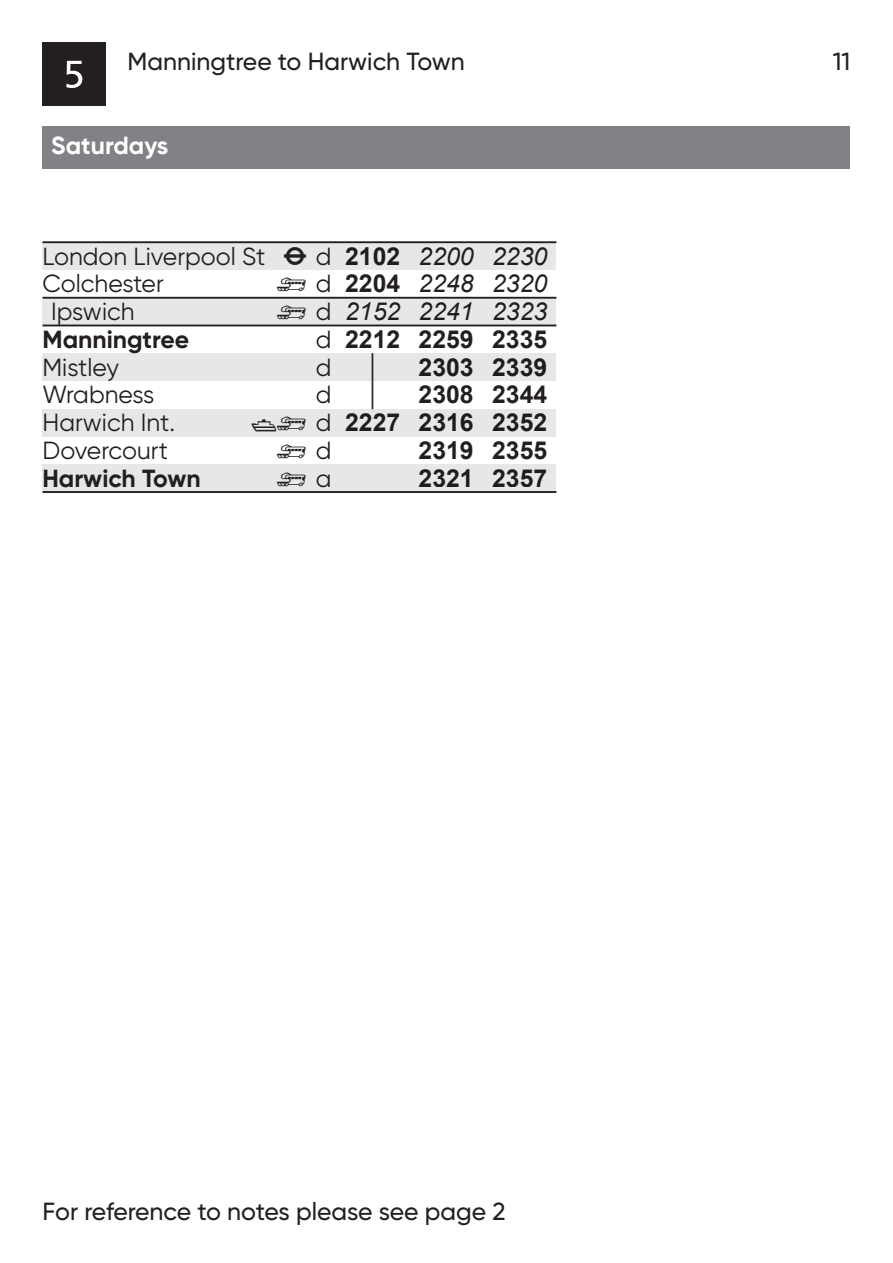
<style>
.page{position:relative;width:893px;height:1263px;background:#fff}
.page>*{position:absolute;margin:0;border:0;box-sizing:border-box;transform-origin:0 0}
.t1{font:34.5px/27.8px "TIME Sfont";color:#231f20}
.t2{font:700 24.75px/27.8px "Arial";color:#231f20;text-align:justify}
.t3{font:500 24.75px "Gilroy";color:#231f20}
.Station{font:24.75px "Gilroy";color:#231f20}
.t4{font:italic 24.75px/27.8px "Arial";color:#231f20;text-align:justify}
.StationUnderline{font:24.75px "Gilroy";color:#231f20}
.Station-2{font:700 24.75px "Gilroy";color:#231f20}
.StationUnderline-2{font:700 24.75px "Gilroy";color:#231f20}
.t5{font:700 24.75px "Gilroy";color:#fff}
.Station-3{font:24.75px "Gilroy";letter-spacing:-.02em;color:#231f20}
.StationUnderline-3{font:24px "TIME Sfont";color:#231f20}
.Station-4{font:24px "TIME Sfont";color:#231f20}
.s1{font-family:"TIME Sfont";font-size:24px}
.s2{font-family:"Gilroy";font-size:24.75px}
</style>
<div class="page">
<div style="left:43px;top:126px;width:807px;height:42px;background:#808285"></div>
<div style="left:43px;top:43px;width:63px;height:63px;background:#231f20"></div>
<svg style="left:66px;top:61px;width:16px;height:27px"></svg>
<div style="left:43px;top:242px;width:513px;height:28px;background:#e6e7e9"></div>
<div style="left:43px;top:298px;width:513px;height:27px;background:#e6e7e9"></div>
<div style="left:43px;top:353px;width:513px;height:28px;background:#e6e7e9"></div>
<div style="left:43px;top:409px;width:513px;height:27px;background:#e6e7e9"></div>
<div style="left:43px;top:464px;width:513px;height:28px;background:#e6e7e9"></div>
<hr style="left:43px;top:241px;width:513px;height:2px;background:#231f20">
<hr style="left:43px;top:297px;width:513px;height:2px;background:#231f20">
<hr style="left:43px;top:325px;width:513px;height:1px;background:#231f20">
<hr style="left:43px;top:491px;width:513px;height:2px;background:#231f20">
<p class="t3" style="left:128px;top:46px;width:339px">Manningtree to Harwich Town</p>
<p class="t3" style="left:833px;top:46px;width:19px">11</p>
<p class="t5" style="left:51px;top:129px;width:119px">Saturdays</p>
<p class="Station" style="left:43px;top:241px;width:291px">London Liverpool St <span class="s1">T</span> d</p>
<p class="StationUnderline" style="left:43px;top:269px;width:123px">Colchester</p>
<p class="StationUnderline-3" style="left:277px;top:265px;width:56px">) <span class="s2">d</span></p>
<p class="StationUnderline" style="left:51px;top:296px;width:85px">Ipswich</p>
<p class="StationUnderline-3" style="left:277px;top:293px;width:56px">) <span class="s2">d</span></p>
<p class="Station-2" style="left:43px;top:324px;width:148px">Manningtree</p>
<p class="Station" style="left:316px;top:324px;width:17px">d</p>
<p class="Station" style="left:43px;top:352px;width:78px">Mistley</p>
<p class="Station" style="left:316px;top:352px;width:17px">d</p>
<p class="Station-3" style="left:43px;top:380px;width:113px">Wrabness</p>
<p class="Station" style="left:316px;top:380px;width:17px">d</p>
<p class="Station" style="left:43px;top:407px;width:134px">Harwich Int.</p>
<p class="Station-4" style="left:251px;top:404px;width:82px">,) <span class="s2">d</span></p>
<p class="Station" style="left:43px;top:435px;width:127px">Dovercourt</p>
<p class="Station-4" style="left:277px;top:432px;width:56px">) <span class="s2">d</span></p>
<p class="StationUnderline-2" style="left:43px;top:462px;width:160px">Harwich Town</p>
<p class="StationUnderline-3" style="left:277px;top:459px;width:56px">) <span class="s2">a</span></p>
<p class="t2" style="left:345px;top:243px;width:57px">2102<br>2204</p>
<p class="t4" style="left:345px;top:298px;width:57px">2152</p>
<p class="t2" style="left:345px;top:326px;width:57px">2212</p>
<h1 class="t1" style="left:372px;top:349px;width:4px">c c</h1>
<p class="t2" style="left:345px;top:409px;width:57px">2227</p>
<p class="t4" style="left:419px;top:242px;width:57px">2200<br>2248<br>2241</p>
<p class="t2" style="left:419px;top:326px;width:57px">2259<br>2303<br>2308<br>2316<br>2319<br>2321</p>
<p class="t4" style="left:492px;top:242px;width:57px">2230<br>2320<br>2323</p>
<p class="t2" style="left:492px;top:326px;width:57px">2335<br>2339<br>2344<br>2352<br>2355<br>2357</p>
<p class="t3" style="left:43px;top:1196px;width:464px">For reference to notes please see page 2</p>
</div>
